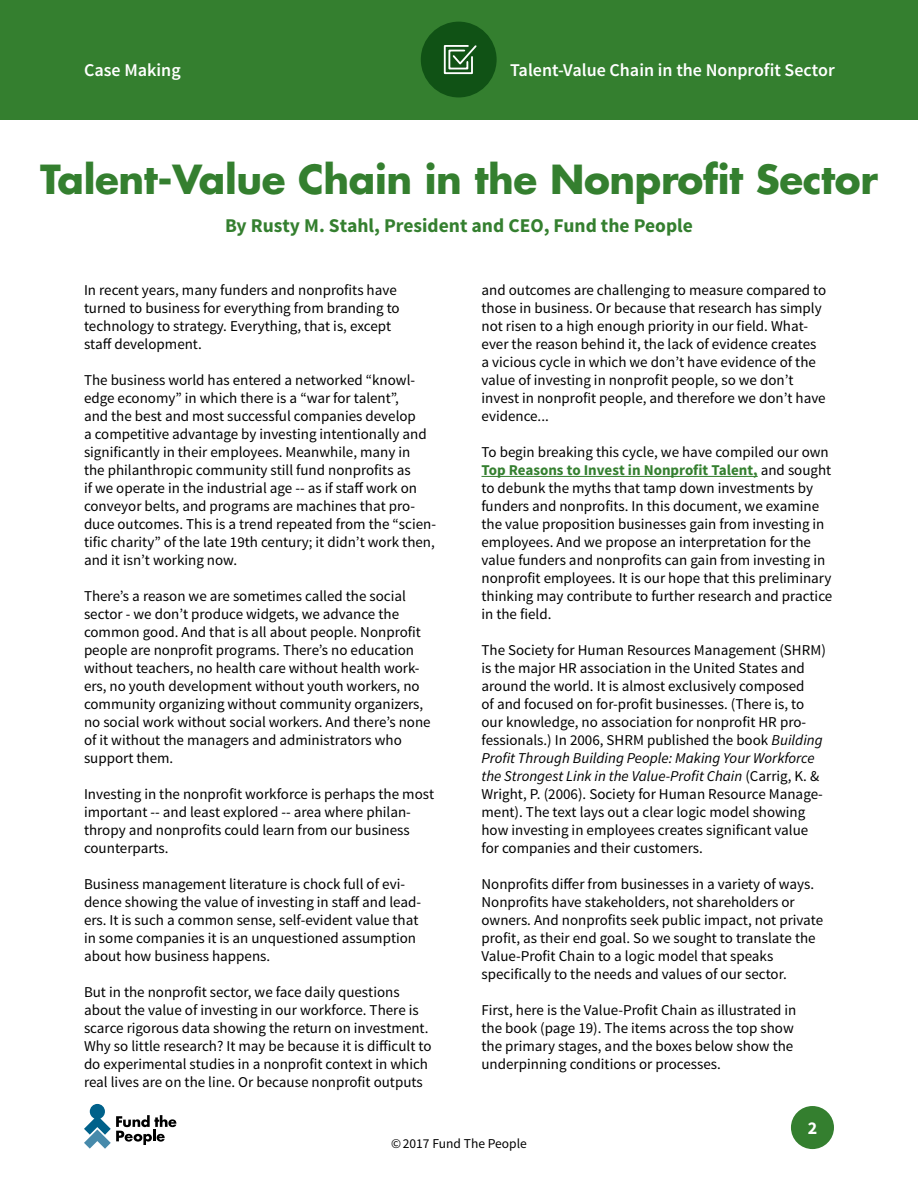
<style>
.page{position:relative;width:918px;height:1188px;background:#fff}
.page>*{position:absolute;margin:0;border:0;box-sizing:border-box;transform-origin:0 0}
.t1{font:700 39px "Futura Std";letter-spacing:-.01em;color:#347f2f}
.t2{font:700 19.5px "Source Sans Pro";color:#347f2f}
.t3{font:600 18px "Source Sans Pro";color:#fff}
.t4{font:700 18px "Source Sans Pro";color:#fff}
.t5{font:15px/18px "Source Sans Pro";color:#000}
.t6{font:13.5px "Source Sans Pro";color:#000}
.s1{font-weight:700;color:#347f2f}
.s2{font-style:italic}
</style>
<div class="page">
<div style="left:791px;top:1106px;width:43px;height:43px;background:#347f2f;border-radius:50%"></div>
<svg style="left:84px;top:1104px;width:92px;height:45px"></svg>
<div style="left:0;top:0;width:918px;height:119px;background:#347f2f"></div>
<div style="left:421px;top:22px;width:76px;height:75px;background:#105215;border-radius:50%"></div>
<svg style="left:443px;top:45px;width:34px;height:30px"></svg>
<hr style="left:482px;top:476px;width:276px;height:1px;background:#347f2f">
<p class="t3" style="left:84px;top:58px;width:98px">Case Making</p>
<p class="t3" style="left:510px;top:58px;width:326px">Talent-Value Chain in the Nonprofit Sector</p>
<h1 class="t1" style="left:40px;top:154px;width:839px">Talent-Value Chain in the Nonprofit Sector</h1>
<h2 class="t2" style="left:225px;top:213px;width:469px">By Rusty M. Stahl, President and CEO, Fund the People</h2>
<p class="t5" style="left:84px;top:281px;width:317px">In recent years, many funders and nonprofits have turned to business for everything from branding to technology to strategy. Everything, that is, except staff development.</p>
<p class="t5" style="left:84px;top:371px;width:354px">The business world has entered a networked “knowl&shy;edge economy” in which there is a “war for talent”,<br>and the best and most successful companies develop<br>a competitive advantage by investing intentionally and significantly in their employees. Meanwhile, many in<br>the philanthropic community still fund nonprofits as<br>if we operate in the industrial age -- as if staff work on conveyor belts, and programs are machines that pro&shy;duce outcomes. This is a trend repeated from the “scien&shy;tific charity” of the late 19th century; it didn’t work then, and it isn’t working now.</p>
<p class="t5" style="left:84px;top:587px;width:348px">There’s a reason we are sometimes called the social sector - we don’t produce widgets, we advance the common good. And that is all about people. Nonprofit people are nonprofit programs. There’s no education without teachers, no health care without health work&shy;ers, no youth development without youth workers, no community organizing without community organizers, no social work without social workers. And there’s none of it without the managers and administrators who support them.</p>
<p class="t5" style="left:84px;top:785px;width:352px">Investing in the nonprofit workforce is perhaps the most important -- and least explored -- area where philan&shy;thropy and nonprofits could learn from our business counterparts.</p>
<p class="t5" style="left:84px;top:875px;width:339px">Business management literature is chock full of evi&shy;dence showing the value of investing in staff and lead&shy;ers. It is such a common sense, self-evident value that in some companies it is an unquestioned assumption about how business happens.</p>
<p class="t5" style="left:84px;top:983px;width:349px">But in the nonprofit sector, we face daily questions about the value of investing in our workforce. There is scarce rigorous data showing the return on investment.<br>Why so little research? It may be because it is difficult to do experimental studies in a nonprofit context in which real lives are on the line. Or because nonprofit outputs</p>
<p class="t5" style="left:482px;top:281px;width:346px">and outcomes are challenging to measure compared to those in business. Or because that research has simply not risen to a high enough priority in our field. What&shy;ever the reason behind it, the lack of evidence creates a vicious cycle in which we don’t have evidence of the value of investing in nonprofit people, so we don’t invest in nonprofit people, and therefore we don’t have evidence...</p>
<p class="t5" style="left:482px;top:443px;width:352px">To begin breaking this cycle, we have compiled our own <span class="s1">Top Reasons to Invest in Nonprofit Talent,</span> and sought to debunk the myths that tamp down investments by funders and nonprofits. In this document, we examine the value proposition businesses gain from investing in employees. And we propose an interpretation for the value funders and nonprofits can gain from investing in nonprofit employees. It is our hope that this preliminary thinking may contribute to further research and practice in the field.</p>
<p class="t5" style="left:482px;top:641px;width:346px">The Society for Human Resources Management (SHRM) is the major HR association in the United States and around the world. It is almost exclusively composed<br>of and focused on for-profit businesses. (There is, to our knowledge, no association for nonprofit HR pro&shy;fessionals.) In 2006, SHRM published the book <span class="s2">Building Profit Through Building People: Making Your Workforce the Strongest Link in the Value-Profit Chain</span> (Carrig, K. &amp; Wright, P. (2006). Society for Human Resource Manage&shy;ment). The text lays out a clear logic model showing how investing in employees creates significant value for companies and their customers.</p>
<p class="t5" style="left:482px;top:875px;width:343px">Nonprofits differ from businesses in a variety of ways.<br>Nonprofits have stakeholders, not shareholders or owners. And nonprofits seek public impact, not private profit, as their end goal. So we sought to translate the Value-Profit Chain to a logic model that speaks specifically to the needs and values of our sector.</p>
<p class="t5" style="left:482px;top:1001px;width:316px">First, here is the Value-Profit Chain as illustrated in the book (page 19). The items across the top show the primary stages, and the boxes below show the underpinning conditions or processes.</p>
<p class="t4" style="left:808px;top:1117px;width:11px">2</p>
<p class="t6" style="left:391px;top:1135px;width:137px">©2017 Fund The People</p>
</div>
